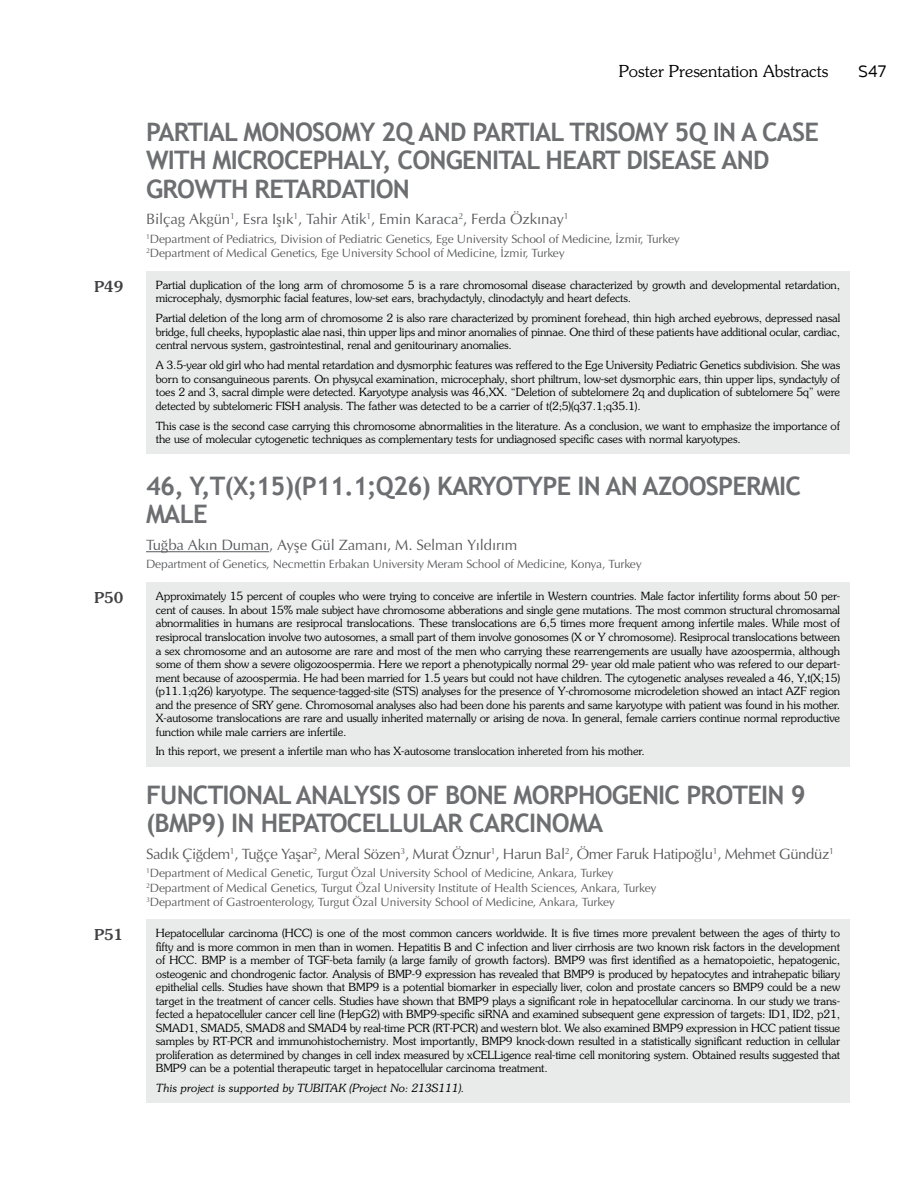
<style>
.page{position:relative;width:915px;height:1191px;background:#fff}
.page>*{position:absolute;margin:0;border:0;box-sizing:border-box;transform-origin:0 0}
.t1{font:700 25.5px/28.5px "Trebuchet MS";letter-spacing:-.03em;color:#6d6e71}
.t2{font:300 16.5px "Souvenir Std";color:#000}
.t3{font:16.5px "Centrale Sans";color:#000}
.t4{font:15px "Optima Normal Tr";letter-spacing:-.01em;color:#58595b}
.t5{font:15px "Optima Normal Tr";letter-spacing:-.03em;color:#58595b}
.t6{font:500 15px "Souvenir Std";color:#414042}
.t7{font:12px/14.4px "Optima Normal Tr";letter-spacing:-.01em;color:#58595b}
.t8{font:300 11.25px/13.5px "Souvenir Std";letter-spacing:-.01em;color:#000;text-align:justify}
.t9{font:italic 300 11.25px "Souvenir Std";letter-spacing:-.01em;color:#000}
</style>
<div class="page">
<div style="left:146px;top:271px;width:703px;height:182px;background:#e9eaea"></div>
<div style="left:146px;top:582px;width:703px;height:185px;background:#e9eaea"></div>
<hr style="left:146px;top:551px;width:123px;height:1px;background:#58595b">
<div style="left:146px;top:919px;width:703px;height:183px;background:#e9eaea"></div>
<h2 class="t2" style="left:618px;top:61px;width:211px">Poster Presentation Abstracts</h2>
<h2 class="t3" style="left:857px;top:62px;width:29px">S47</h2>
<h1 class="t1" style="left:146px;top:118px;width:674px">PARTIAL MONOSOMY 2Q AND PARTIAL TRISOMY 5Q IN A CASE<br>WITH MICROCEPHALY, CONGENITAL HEART DISEASE AND<br>GROWTH RETARDATION</h1>
<h3 class="t4" style="left:146px;top:210px;width:424px">Bilçag Akgün<sup>1</sup>, Esra Işık<sup>1</sup>, Tahir Atik<sup>1</sup>, Emin Karaca<sup>2</sup>, Ferda Özkınay<sup>1</sup></h3>
<p class="t7" style="left:146px;top:232px;width:535px"><sup>1</sup>Department of Pediatrics, Division of Pediatric Genetics, Ege University School of Medicine, İzmir, Turkey<br><sup>2</sup>Department of Medical Genetics, Ege University School of Medicine, İzmir, Turkey</p>
<h3 class="t6" style="left:94px;top:277px;width:30px">P49</h3>
<p class="t8" style="left:156px;top:278px;width:685px">Partial duplication of the long arm of chromosome 5 is a rare chromosomal disease characterized by growth and developmental retardation, microcephaly, dysmorphic facial features, low-set ears, brachydactyly, clinodactyly and heart defects.</p>
<p class="t8" style="left:156px;top:311px;width:685px">Partial deletion of the long arm of chromosome 2 is also rare characterized by prominent forehead, thin high arched eyebrows, depressed nasal bridge, full cheeks, hypoplastic alae nasi, thin upper lips and minor anomalies of pinnae. One third of these patients have additional ocular, cardiac, central nervous system, gastrointestinal, renal and genitourinary anomalies.</p>
<p class="t8" style="left:156px;top:358px;width:685px">A 3.5-year old girl who had mental retardation and dysmorphic features was reffered to the Ege University Pediatric Genetics subdivision. She was born to consanguineous parents. On physycal examination, microcephaly, short philtrum, low-set dysmorphic ears, thin upper lips, syndactyly of toes 2 and 3, sacral dimple were detected. Karyotype analysis was 46,XX. “Deletion of subtelomere 2q and duplication of subtelomere 5q” were detected by subtelomeric FISH analysis. The father was detected to be a carrier of t(2;5)(q37.1;q35.1).</p>
<p class="t8" style="left:156px;top:419px;width:685px">This case is the second case carrying this chromosome abnormalities in the literature. As a conclusion, we want to emphasize the importance of the use of molecular cytogenetic techniques as complementary tests for undiagnosed specific cases with normal karyotypes.</p>
<h1 class="t1" style="left:146px;top:471px;width:656px">46, Y,T(X;15)(P11.1;Q26) KARYOTYPE IN AN AZOOSPERMIC<br>MALE</h1>
<h3 class="t4" style="left:146px;top:535px;width:372px">Tuğba Akın Duman, Ayşe Gül Zamanı, M. Selman Yıldırım</h3>
<p class="t7" style="left:146px;top:557px;width:497px">Department of Genetics, Necmettin Erbakan University Meram School of Medicine, Konya, Turkey</p>
<h3 class="t6" style="left:94px;top:589px;width:30px">P50</h3>
<p class="t8" style="left:156px;top:590px;width:685px">Approximately 15 percent of couples who were trying to conceive are infertile in Western countries. Male factor infertility forms about 50 per&shy;cent of causes. In about 15% male subject have chromosome abberations and single gene mutations. The most common structural chromosamal abnormalities in humans are resiprocal translocations. These translocations are 6,5 times more frequent among infertile males. While most of resiprocal translocation involve two autosomes, a small part of them involve gonosomes (X or Y chromosome). Resiprocal translocations between a sex chromosome and an autosome are rare and most of the men who carrying these rearrengements are usually have azoospermia, although some of them show a severe oligozoospermia. Here we report a phenotypically normal 29- year old male patient who was refered to our depart&shy;ment because of azoospermia. He had been married for 1.5 years but could not have children. The cytogenetic analyses revealed a 46, Y,t(X;15) (p11.1;q26) karyotype. The sequence-tagged-site (STS) analyses for the presence of Y-chromosome microdeletion showed an intact AZF region and the presence of SRY gene. Chromosomal analyses also had been done his parents and same karyotype with patient was found in his mother.<br>X-autosome translocations are rare and usually inherited maternally or arising de nova. In general, female carriers continue normal reproductive function while male carriers are infertile.</p>
<p class="t8" style="left:156px;top:744px;width:490px">In this report, we present a infertile man who has X-autosome translocation inhereted from his mother.</p>
<h1 class="t1" style="left:146px;top:780px;width:661px">FUNCTIONAL ANALYSIS OF BONE MORPHOGENIC PROTEIN 9 (BMP9) IN HEPATOCELLULAR CARCINOMA</h1>
<h3 class="t5" style="left:146px;top:844px;width:689px">Sadık Çiğdem<sup>1</sup>, Tuğçe Yaşar<sup>2</sup>, Meral Sözen<sup>3</sup>, Murat Öznur<sup>1</sup>, Harun Bal<sup>2</sup>, Ömer Faruk Hatipoğlu<sup>1</sup>, Mehmet Gündüz<sup>1</sup></h3>
<p class="t7" style="left:146px;top:866px;width:512px"><sup>1</sup>Department of Medical Genetic, Turgut Özal University School of Medicine, Ankara, Turkey<br><sup>2</sup>Department of Medical Genetics, Turgut Özal University Institute of Health Sciences, Ankara, Turkey<br><sup>3</sup>Department of Gastroenterology, Turgut Özal University School of Medicine, Ankara, Turkey</p>
<h3 class="t6" style="left:94px;top:925px;width:30px">P51</h3>
<p class="t8" style="left:156px;top:926px;width:685px">Hepatocellular carcinoma (HCC) is one of the most common cancers worldwide. It is five times more prevalent between the ages of thirty to fifty and is more common in men than in women. Hepatitis B and C infection and liver cirrhosis are two known risk factors in the development of HCC. BMP is a member of TGF-beta family (a large family of growth factors). BMP9 was first identified as a hematopoietic, hepatogenic, osteogenic and chondrogenic factor. Analysis of BMP-9 expression has revealed that BMP9 is produced by hepatocytes and intrahepatic biliary epithelial cells. Studies have shown that BMP9 is a potential biomarker in especially liver, colon and prostate cancers so BMP9 could be a new target in the treatment of cancer cells. Studies have shown that BMP9 plays a significant role in hepatocellular carcinoma. In our study we trans&shy;fected a hepatocelluler cancer cell line (HepG2) with BMP9-specific siRNA and examined subsequent gene expression of targets: ID1, ID2, p21, SMAD1, SMAD5, SMAD8 and SMAD4 by real-time PCR (RT-PCR) and western blot. We also examined BMP9 expression in HCC patient tissue samples by RT-PCR and immunohistochemistry. Most importantly, BMP9 knock-down resulted in a statistically significant reduction in cellular proliferation as determined by changes in cell index measured by xCELLigence real-time cell monitoring system. Obtained results suggested that BMP9 can be a potential therapeutic target in hepatocellular carcinoma treatment.</p>
<p class="t9" style="left:156px;top:1081px;width:310px">This project is supported by TUBITAK (Project No: 213S111).</p>
</div>
